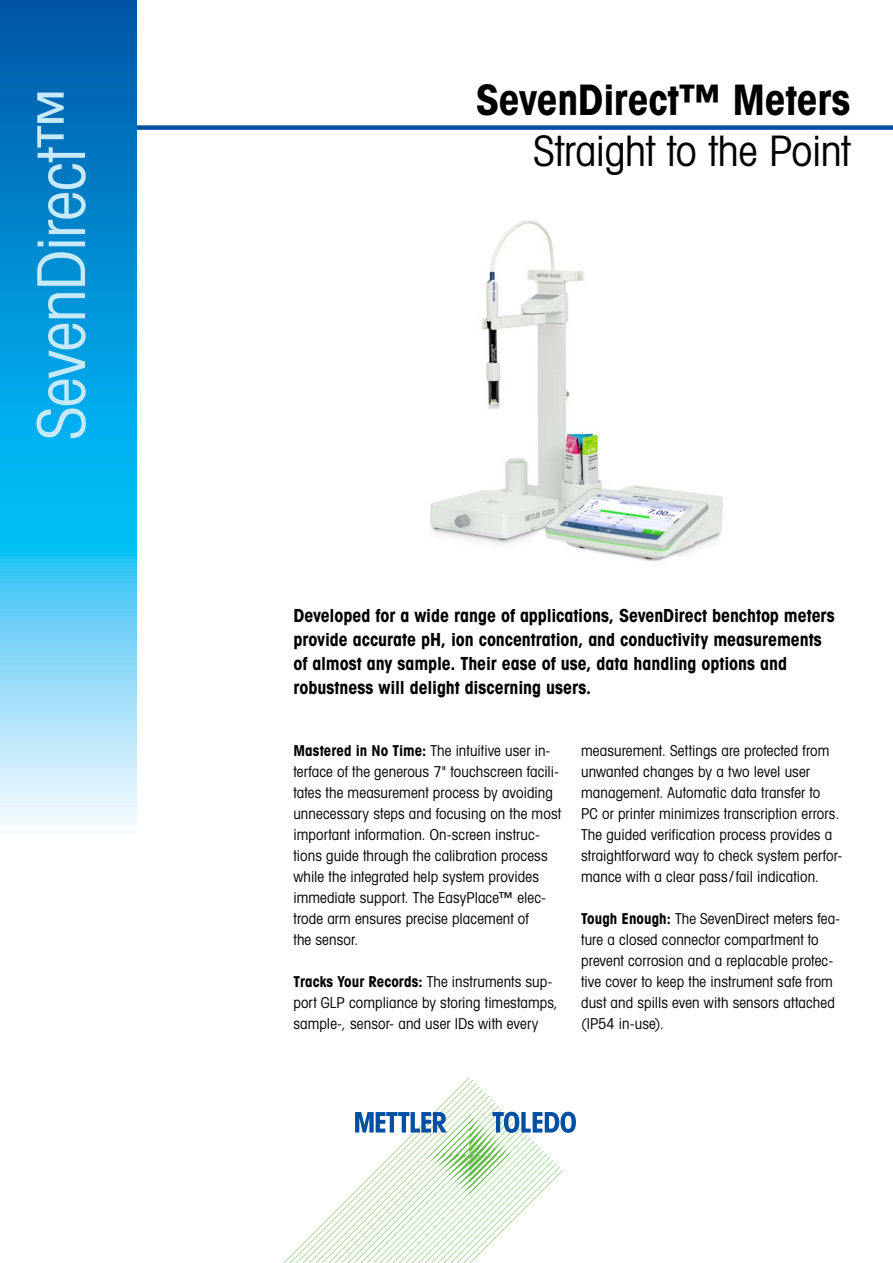
<style>
.page{position:relative;width:893px;height:1263px;background:#fff}
.page>*{position:absolute;margin:0;border:0;box-sizing:border-box;transform-origin:0 0}
.t1{font:66px "Avant Gardefor MT Bk";letter-spacing:-.015em;color:#c7eafb}
.t2{font:42px "Avant Gardefor MT Bd";letter-spacing:-.01em;color:#000}
.t3{font:42px "Avant Gardefor MT Bk";letter-spacing:-.01em;color:#000}
.t4{font:18px/24px "Avant Gardefor MT Bd";letter-spacing:-.005em;color:#000}
.t5{font:15px/21px "Avant Gardefor MT Bk";letter-spacing:.005em;color:#000}
.t6{font:15px "Avant Gardefor MT Bd";letter-spacing:.005em;color:#000}
.s1{font-family:"Avant Gardefor MT Bd"}
.s2{font-family:"Avant Gardefor MT Bk"}
</style>
<div class="page">
<div style="left:0;top:125px;width:893px;height:5px;background:#004fa3"></div>
<svg style="left:0;top:0;width:136px;height:827px;background:#32a8df"></svg>
<svg style="left:283px;top:1077px;width:293px;height:186px"></svg>
<img style="left:430px;top:220px;width:293px;height:342px">
<h1 class="t1" style="left:21px;top:440px;width:356px;rotate:-90deg">SevenDirect™</h1>
<h2 class="t2" style="left:476px;top:73px;width:376px">SevenDirect™ Meters</h2>
<h2 class="t3" style="left:533px;top:125px;width:318px">Straight to the Point</h2>
<p class="t4" style="left:293px;top:603px;width:543px">Developed for a wide range of applications, SevenDirect benchtop meters provide accurate pH, ion concentration, and conductivity measurements of almost any sample. Their ease of use, data handling options and robustness will delight discerning users.</p>
<p class="t5" style="left:293px;top:739px;width:269px"><span class="s1">Mastered in No Time:</span> The intuitive user in&shy;terface of the generous 7" touchscreen facili&shy;tates the measurement process by avoiding unnecessary steps and focusing on the most important information. On-screen instruc&shy;tions guide through the calibration process while the integrated help system provides immediate support. The EasyPlace™ elec&shy;trode arm ensures precise placement of<br>the sensor.</p>
<p class="t6" style="left:293px;top:972px;width:261px">Tracks Your Records: <span class="s2">The instruments sup-</span></p>
<p class="t5" style="left:293px;top:991px;width:266px">port GLP compliance by storing timestamps, sample-, sensor- and user IDs with every</p>
<p class="t5" style="left:581px;top:739px;width:263px">measurement. Settings are protected from unwanted changes by a two level user management. Automatic data transfer to<br>PC or printer minimizes transcription errors.<br>The guided verification process provides a straightforward way to check system perfor&shy;mance with a clear pass /fail indication.</p>
<p class="t5" style="left:581px;top:907px;width:261px"><span class="s1">Tough Enough:</span> The SevenDirect meters fea&shy;ture a closed connector compartment to prevent corrosion and a replacable protec&shy;tive cover to keep the instrument safe from dust and spills even with sensors attached (IP54 in-use).</p>
</div>
